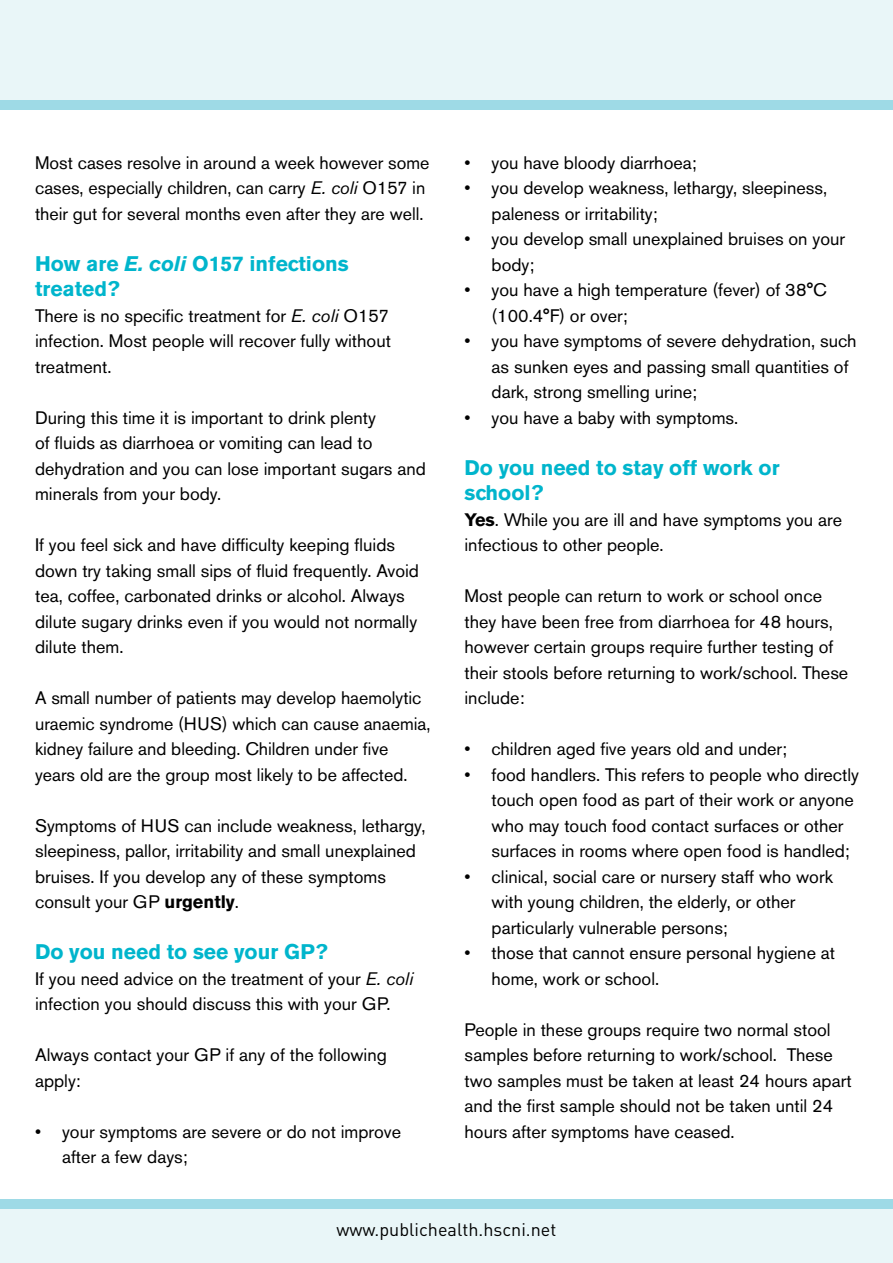
<style>
.page{position:relative;width:893px;height:1263px;background:#fff}
.page>*{position:absolute;margin:0;border:0;box-sizing:border-box;transform-origin:0 0}
.t1{font:700 21px/25.5px "Akzidenz Grotesk BE";color:#00b5cc}
.t2{font:18px/25.5px "Akzidenz Grotesk BE";color:#000}
.t3{font:18px "DIN";color:#000}
.s1{font-style:italic}
.s2{font-weight:700}
</style>
<div class="page">
<div style="left:1px;top:0;width:892px;height:107px;background:#e9f6f8"></div>
<div style="left:1px;top:1204px;width:892px;height:59px;background:#e9f6f8"></div>
<div style="left:1px;top:1199px;width:892px;height:10px;background:#9edae6"></div>
<div style="left:1px;top:100px;width:892px;height:10px;background:#9edae6"></div>
<p class="t2" style="left:35px;top:150px;width:396px">Most cases resolve in around a week however some cases, especially children, can carry <span class="s1">E. coli</span> O157 in their gut for several months even after they are well.</p>
<p class="t1" style="left:35px;top:251px;width:315px">How are <span class="s1">E. coli</span> O157 infections treated?</p>
<p class="t2" style="left:35px;top:303px;width:357px">There is no specific treatment for <span class="s1">E. coli</span> O157 infection. Most people will recover fully without treatment.</p>
<p class="t2" style="left:35px;top:405px;width:392px">During this time it is important to drink plenty<br>of fluids as diarrhoea or vomiting can lead to dehydration and you can lose important sugars and minerals from your body.</p>
<p class="t2" style="left:35px;top:532px;width:385px">If you feel sick and have difficulty keeping fluids down try taking small sips of fluid frequently. Avoid tea, coffee, carbonated drinks or alcohol. Always dilute sugary drinks even if you would not normally dilute them.</p>
<p class="t2" style="left:35px;top:685px;width:397px">A small number of patients may develop haemolytic uraemic syndrome (HUS) which can cause anaemia, kidney failure and bleeding. Children under five years old are the group most likely to be affected.</p>
<p class="t2" style="left:35px;top:813px;width:392px">Symptoms of HUS can include weakness, lethargy, sleepiness, pallor, irritability and small unexplained bruises. If you develop any of these symptoms consult your GP <span class="s2">urgently</span>.</p>
<p class="t1" style="left:35px;top:939px;width:294px">Do you need to see your GP?</p>
<p class="t2" style="left:35px;top:966px;width:380px">If you need advice on the treatment of your <span class="s1">E. coli </span>infection you should discuss this with your GP.</p>
<p class="t2" style="left:35px;top:1042px;width:353px">Always contact your GP if any of the following apply:</p>
<p class="t2" style="left:62px;top:1119px;width:341px;text-indent:-27px">• your symptoms are severe or do not improve after a few days;</p>
<p class="t2" style="left:465px;top:150px;width:234px">• you have bloody diarrhoea;</p>
<p class="t2" style="left:492px;top:175px;width:337px;text-indent:-27px">• you develop weakness, lethargy, sleepiness, paleness or irritability;</p>
<p class="t2" style="left:492px;top:226px;width:355px;text-indent:-27px">• you develop small unexplained bruises on your body;</p>
<p class="t2" style="left:492px;top:277px;width:336px;text-indent:-27px">• you have a high temperature (fever) of 38°C (100.4°F) or over;</p>
<p class="t2" style="left:492px;top:328px;width:366px;text-indent:-27px">• you have symptoms of severe dehydration, such as sunken eyes and passing small quantities of dark, strong smelling urine;</p>
<p class="t2" style="left:465px;top:405px;width:275px">• you have a baby with symptoms.</p>
<p class="t1" style="left:465px;top:455px;width:316px">Do you need to stay off work or school?</p>
<p class="t2" style="left:465px;top:507px;width:379px"><span class="s2">Yes</span>. While you are ill and have symptoms you are infectious to other people.</p>
<p class="t2" style="left:465px;top:583px;width:385px">Most people can return to work or school once they have been free from diarrhoea for 48 hours, however certain groups require further testing of their stools before returning to work/school. These include:</p>
<p class="t2" style="left:465px;top:736px;width:324px">• children aged five years old and under;</p>
<p class="t2" style="left:492px;top:762px;width:369px;text-indent:-27px">• food handlers. This refers to people who directly touch open food as part of their work or anyone who may touch food contact surfaces or other surfaces in rooms where open food is handled;</p>
<p class="t2" style="left:492px;top:864px;width:343px;text-indent:-27px">• clinical, social care or nursery staff who work with young children, the elderly, or other particularly vulnerable persons;</p>
<p class="t2" style="left:492px;top:940px;width:345px;text-indent:-27px">• those that cannot ensure personal hygiene at home, work or school.</p>
<p class="t2" style="left:465px;top:1017px;width:389px">People in these groups require two normal stool samples before returning to work/school. These two samples must be taken at least 24 hours apart and the first sample should not be taken until 24 hours after symptoms have ceased.</p>
<p class="t3" style="left:336px;top:1218px;width:221px">www.publichealth.hscni.net</p>
</div>
